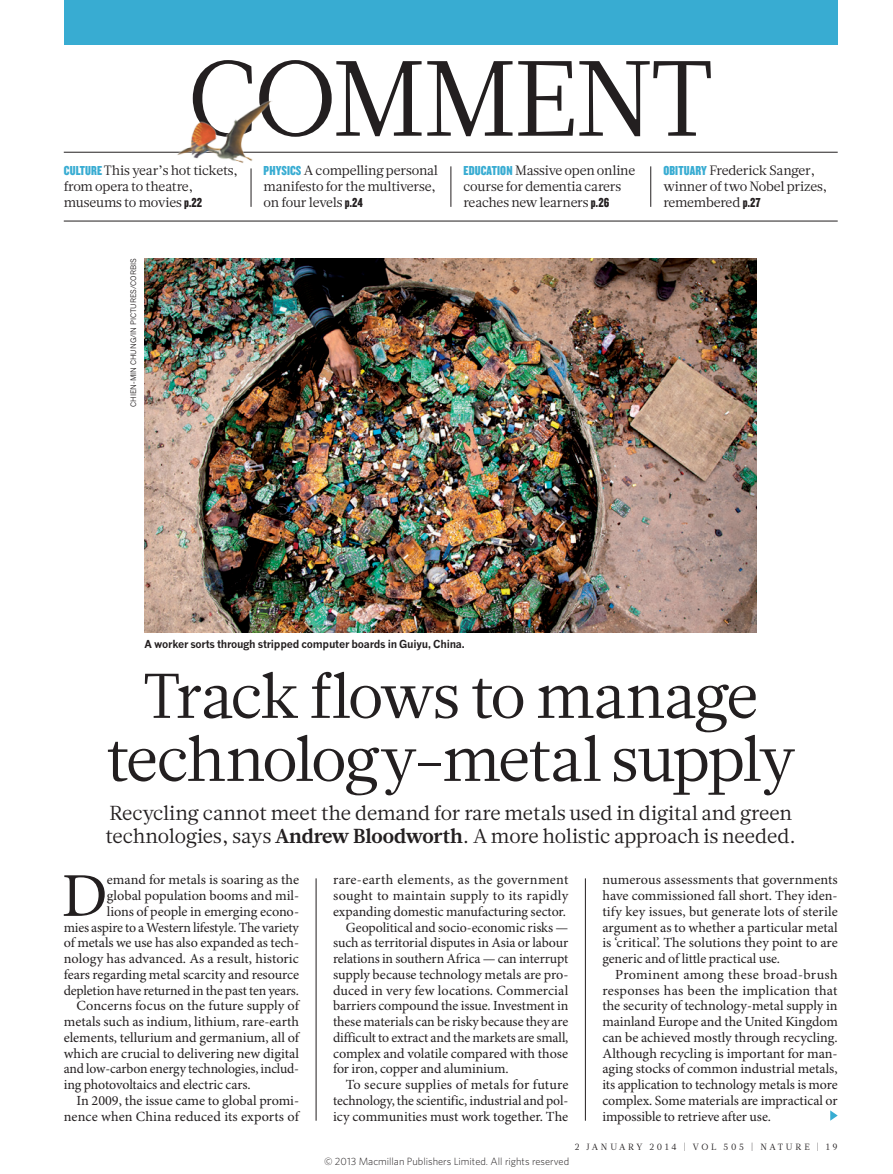
<style>
.page{position:relative;width:893px;height:1174px;background:#fff}
.page>*{position:absolute;margin:0;border:0;box-sizing:border-box;transform-origin:0 0}
.SECTION_HEADING{font:106.5px "Glosa Math";letter-spacing:-.025em;color:#231f20}
.HEAD_42{font:63px/63px "Glosa Math";letter-spacing:-.035em;color:#231f20;text-align:center}
.BODY_DROP_CAP{font:62.4px "Minion Pro";color:#231f20}
.INTRO{font:20.25px/23.7px "Glosa Math";color:#231f20}
.BODY_INDENT{font:13.95px/15.8px "Minion Pro";letter-spacing:-.005em;color:#231f20;text-align:justify}
.BODY_DROP_CAP-2{font:13.95px/15.8px "Minion Pro";letter-spacing:-.01em;color:#231f20;text-align:right}
.MINI_TOC_TEXT{font:13.5px/15.8px "Glosa Math";letter-spacing:-.02em;color:#231f20}
.PIC_CAPTION{font:700 10.8px "News Gothic MTOT";letter-spacing:-.02em;color:#231f20}
.t1{font:300 10.5px "Whitney";color:#231f20}
.t2{font:9px "Glosa Math";letter-spacing:.3em;color:#231f20}
.PIC_CREDIT{font:7.5px "News Gothic MTOT";color:#231f20}
.s1{font-family:"Knockout 69 Full Liteweight";color:#38acd2}
.s2{font-family:"Knockout 69 Full Liteweight"}
.s3{font-weight:700}
</style>
<div class="page">
<hr style="left:64px;top:152px;width:774px;height:1px;background:#231f20">
<img style="left:171px;top:101px;width:107px;height:71px">
<svg style="left:830px;top:1110px;width:8px;height:10px"></svg>
<img style="left:145px;top:258px;width:612px;height:374px">
<div style="left:64px;top:0;width:774px;height:45px;background:#38acd2"></div>
<hr style="left:64px;top:221px;width:774px;height:1px;background:#231f20">
<hr style="left:451px;top:166px;width:1px;height:41px;background:#231f20">
<hr style="left:650px;top:166px;width:1px;height:41px;background:#231f20">
<hr style="left:251px;top:168px;width:1px;height:39px;background:#231f20">
<hr style="left:585px;top:878px;width:1px;height:242px;background:#231f20">
<hr style="left:316px;top:878px;width:1px;height:242px;background:#231f20">
<p class="SECTION_HEADING" style="left:187px;top:29px;width:528px">COMMENT</p>
<p class="MINI_TOC_TEXT" style="left:663px;top:163px;width:165px"><span class="s1">OBITUARY</span> Frederick Sanger, winner of two Nobel prizes, remembered <span class="s2">p.27</span></p>
<p class="MINI_TOC_TEXT" style="left:64px;top:163px;width:176px"><span class="s1">CULTURE</span> This year’s hot tickets, from opera to theatre, museums to movies <span class="s2">p.22</span></p>
<p class="MINI_TOC_TEXT" style="left:264px;top:163px;width:176px"><span class="s1">PHYSICS</span> A compelling personal manifesto for the multiverse, on four levels <span class="s2">p.24</span></p>
<p class="MINI_TOC_TEXT" style="left:463px;top:163px;width:173px"><span class="s1">EDUCATION</span> Massive open online course for dementia carers reaches new learners <span class="s2">p.26</span></p>
<p class="PIC_CREDIT" style="left:129px;top:407px;width:150px;rotate:-90deg">CHIEN-MIN CHUNG/IN PICTURES/CORBIS</p>
<p class="PIC_CAPTION" style="left:145px;top:637px;width:322px">A worker sorts through stripped computer boards in Guiyu, China.</p>
<p class="HEAD_42" style="left:106px;top:665px;width:691px">Track flows to manage technology-metal supply</p>
<p class="INTRO" style="left:105px;top:801px;width:692px">Recycling cannot meet the demand for rare metals used in digital and green technologies, says <span class="s3">Andrew Bloodworth</span>. A more holistic approach is needed.</p>
<p class="BODY_DROP_CAP-2" style="left:64px;top:872px;width:237px">emand for metals is soaring as the<br>global population booms and mil-<br>lions of people in emerging econo-<br>mies aspire to a Western lifestyle. The variety of metals we use has also expanded as tech&shy;nology has advanced. As a result, historic fears regarding metal scarcity and resource depletion have returned in the past ten years.</p>
<p class="BODY_INDENT" style="left:64px;top:998px;width:237px;text-indent:13px">Concerns focus on the future supply of metals such as indium, lithium, rare-earth elements, tellurium and germanium, all of which are crucial to delivering new digital and low-carbon energy technologies, includ&shy;ing photovoltaics and electric cars.</p>
<p class="BODY_INDENT" style="left:64px;top:1093px;width:237px;text-align:right">In 2009, the issue came to global promi&shy;nence when China reduced its exports of</p>
<p class="BODY_DROP_CAP" style="left:62px;top:858px;width:47px">D</p>
<p class="BODY_INDENT" style="left:333px;top:872px;width:237px">rare-earth elements, as the government sought to maintain supply to its rapidly expanding domestic manufacturing sector.</p>
<p class="BODY_INDENT" style="left:333px;top:920px;width:237px;text-indent:13px">Geopolitical and socio-economic risks — such as territorial disputes in Asia or labour relations in southern Africa — can interrupt supply because technology metals are pro&shy;duced in very few locations. Commercial barriers compound the issue. Investment in these materials can be risky because they are difficult to extract and the markets are small, complex and volatile compared with those for iron, copper and aluminium.</p>
<p class="BODY_INDENT" style="left:333px;top:1077px;width:237px;text-indent:13px">To secure supplies of metals for future technology, the scientific, industrial and pol&shy;icy communities must work together. The</p>
<p class="BODY_INDENT" style="left:602px;top:872px;width:237px">numerous assessments that governments have commissioned fall short. They iden&shy;tify key issues, but generate lots of sterile argument as to whether a particular metal is ‘critical’. The solutions they point to are generic and of little practical use.</p>
<p class="BODY_INDENT" style="left:602px;top:967px;width:237px;text-indent:13px">Prominent among these broad-brush responses has been the implication that the security of technology-metal supply in mainland Europe and the United Kingdom can be achieved mostly through recycling.<br>Although recycling is important for man&shy;aging stocks of common industrial metals, its application to technology metals is more complex. Some materials are impractical or impossible to retrieve after use.</p>
<p class="t2" style="left:575px;top:1141px;width:264px">2 JANUARY 2014 | VOL 505 | NATURE | 19</p>
<p class="t1" style="left:324px;top:1154px;width:247px">© 2013 Macmillan Publishers Limited. All rights reserved</p>
</div>
